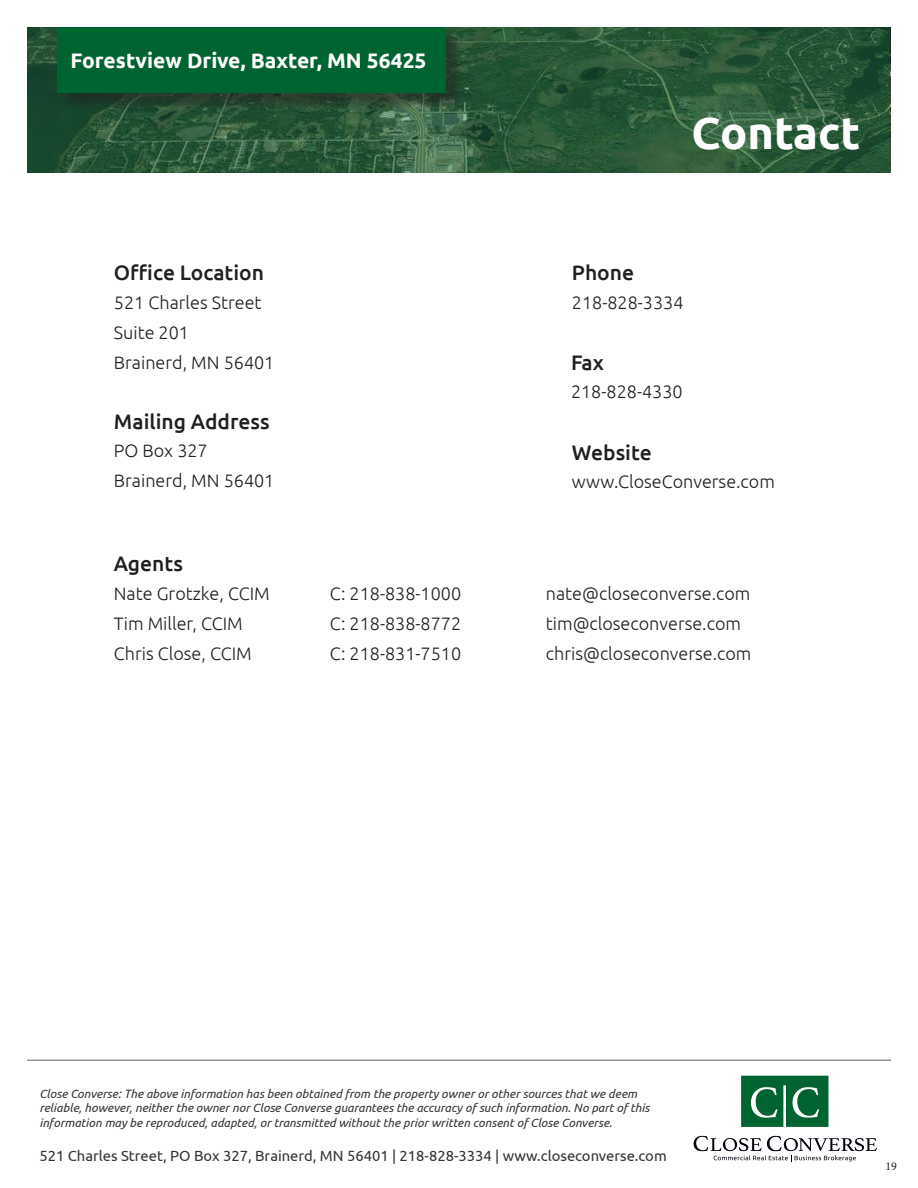
<style>
.page{position:relative;width:918px;height:1188px;background:#fff}
.page>*{position:absolute;margin:0;border:0;box-sizing:border-box;transform-origin:0 0}
.t1{font:700 45px "Ubuntu";color:#fff}
.t2{font:500 21px "Ubuntu";color:#231f20}
.t3{font:700 21px "Ubuntu";color:#fff}
.t4{font:300 18px/30px "Ubuntu";color:#231f20}
.t5{font:14.85px "Ubuntu";color:#363536}
.t6{font:italic 12px/14.4px "Ubuntu";color:#363536}
.t7{font:12px "Minion Pro";color:#231f20}
</style>
<div class="page">
<svg style="left:28px;top:27px;width:862px;height:146px;background:#2b5939"></svg>
<hr style="left:27px;top:1060px;width:864px;height:1px;background:#636366">
<div style="left:59px;top:29px;width:405px;height:83px;background:#231f20;opacity:.5"></div>
<div style="left:57px;top:27px;width:389px;height:66px;background:#006430"></div>
<svg style="left:694px;top:1136px;width:183px;height:25px"></svg>
<svg style="left:741px;top:1076px;width:87px;height:51px;background:#20774a"></svg>
<h2 class="t3" style="left:70px;top:48px;width:358px">Forestview Drive, Baxter, MN 56425</h2>
<h2 class="t2" style="left:114px;top:260px;width:152px">Office Location</h2>
<h3 class="t4" style="left:114px;top:287px;width:162px">521 Charles Street<br>Suite 201<br>Brainerd, MN 56401</h3>
<h2 class="t2" style="left:114px;top:408px;width:157px">Mailing Address</h2>
<h3 class="t4" style="left:114px;top:435px;width:162px">PO Box 327<br>Brainerd, MN 56401</h3>
<h2 class="t2" style="left:114px;top:551px;width:71px">Agents</h2>
<h1 class="t1" style="left:692px;top:106px;width:170px">Contact</h1>
<h2 class="t2" style="left:572px;top:260px;width:64px">Phone</h2>
<h3 class="t4" style="left:572px;top:287px;width:113px">218-828-3334</h3>
<h2 class="t2" style="left:571px;top:349px;width:34px">Fax</h2>
<h3 class="t4" style="left:571px;top:377px;width:113px">218-828-4330</h3>
<h2 class="t2" style="left:572px;top:439px;width:81px">Website</h2>
<h3 class="t4" style="left:572px;top:466px;width:204px">www.CloseConverse.com</h3>
<h3 class="t4" style="left:114px;top:578px;width:157px">Nate Grotzke, CCIM</h3>
<h3 class="t4" style="left:330px;top:578px;width:133px">C: 218-838-1000</h3>
<h3 class="t4" style="left:546px;top:578px;width:206px">nate@closeconverse.com</h3>
<h3 class="t4" style="left:114px;top:608px;width:130px">Tim Miller, CCIM</h3>
<h3 class="t4" style="left:330px;top:608px;width:133px">C: 218-838-8772</h3>
<h3 class="t4" style="left:546px;top:608px;width:197px">tim@closeconverse.com</h3>
<h3 class="t4" style="left:114px;top:638px;width:139px">Chris Close, CCIM</h3>
<h3 class="t4" style="left:330px;top:638px;width:133px">C: 218-831-7510</h3>
<h3 class="t4" style="left:546px;top:638px;width:207px">chris@closeconverse.com</h3>
<p class="t6" style="left:39px;top:1086px;width:612px">Close Converse: The above information has been obtained from the property owner or other sources that we deem reliable, however, neither the owner nor Close Converse guarantees the accuracy of such information. No part of this information may be reproduced, adapted, or transmitted without the prior written consent of Close Converse.</p>
<p class="t5" style="left:39px;top:1147px;width:629px">521 Charles Street, PO Box 327, Brainerd, MN 56401 | 218-828-3334 | www.closeconverse.com</p>
<p class="t7" style="left:885px;top:1158px;width:13px">19</p>
</div>
